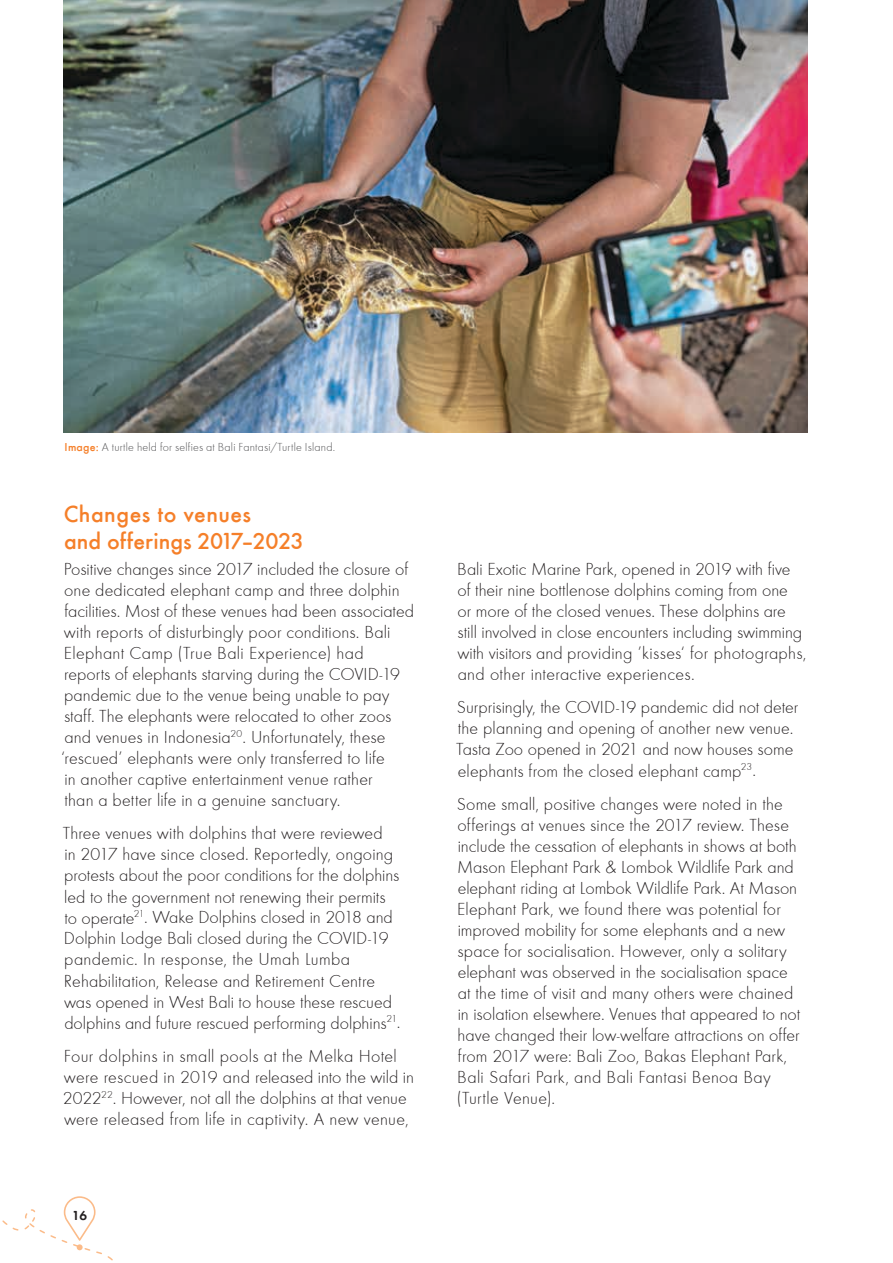
<style>
.page{position:relative;width:893px;height:1263px;background:#fff}
.page>*{position:absolute;margin:0;border:0;box-sizing:border-box;transform-origin:0 0}
.t1{font:500 24px/27px "Futura Round";letter-spacing:.005em;color:#f57f29}
.t2{font:300 18px/21px "Futura Round";color:#231f20}
.t3{font:600 13.5px "Futura Round";color:#231f20}
.t4{font:300 12px "Futura Round";letter-spacing:.015em;color:#4d4d4f}
.s1{font-weight:500;color:#f57f29}
</style>
<div class="page">
<img style="left:64px;top:0;width:744px;height:433px">
<svg style="left:2px;top:1196px;width:111px;height:65px"></svg>
<p class="t4" style="left:65px;top:439px;width:272px"><span class="s1">Image:</span> A turtle held for selfies at Bali Fantasi/Turtle Island.</p>
<h1 class="t1" style="left:64px;top:499px;width:242px">Changes to venues<br>and offerings 2017–2023</h1>
<p class="t2" style="left:61px;top:558px;width:354px">Positive changes since 2017 included the closure of one dedicated elephant camp and three dolphin facilities. Most of these venues had been associated with reports of disturbingly poor conditions. Bali Elephant Camp (True Bali Experience) had<br>reports of elephants starving during the COVID-19 pandemic due to the venue being unable to pay staff. The elephants were relocated to other zoos and venues in Indonesia<sup>20</sup>. Unfortunately, these ‘rescued’ elephants were only transferred to life<br>in another captive entertainment venue rather<br>than a better life in a genuine sanctuary.</p>
<p class="t2" style="left:63px;top:822px;width:339px">Three venues with dolphins that were reviewed<br>in 2017 have since closed. Reportedly, ongoing protests about the poor conditions for the dolphins led to the government not renewing their permits to operate<sup>21</sup>. Wake Dolphins closed in 2018 and Dolphin Lodge Bali closed during the COVID-19 pandemic. In response, the Umah Lumba Rehabilitation, Release and Retirement Centre was opened in West Bali to house these rescued dolphins and future rescued performing dolphins<sup>21</sup>.</p>
<p class="t2" style="left:63px;top:1045px;width:353px">Four dolphins in small pools at the Melka Hotel were rescued in 2019 and released into the wild in 2022<sup>22</sup>. However, not all the dolphins at that venue were released from life in captivity. A new venue,</p>
<p class="t3" style="left:72px;top:1205px;width:16px">16</p>
<p class="t2" style="left:457px;top:558px;width:351px">Bali Exotic Marine Park, opened in 2019 with five of their nine bottlenose dolphins coming from one<br>or more of the closed venues. These dolphins are still involved in close encounters including swimming with visitors and providing ’kisses‘ for photographs, and other interactive experiences.</p>
<p class="t2" style="left:456px;top:696px;width:344px">Surprisingly, the COVID-19 pandemic did not deter the planning and opening of another new venue.<br>Tasta Zoo opened in 2021 and now houses some elephants from the closed elephant camp<sup>23</sup>.</p>
<p class="t2" style="left:457px;top:793px;width:345px">Some small, positive changes were noted in the offerings at venues since the 2017 review. These include the cessation of elephants in shows at both Mason Elephant Park &amp; Lombok Wildlife Park and elephant riding at Lombok Wildlife Park. At Mason Elephant Park, we found there was potential for improved mobility for some elephants and a new space for socialisation. However, only a solitary elephant was observed in the socialisation space at the time of visit and many others were chained in isolation elsewhere. Venues that appeared to not have changed their low-welfare attractions on offer from 2017 were: Bali Zoo, Bakas Elephant Park, Bali Safari Park, and Bali Fantasi Benoa Bay (Turtle Venue).</p>
</div>
